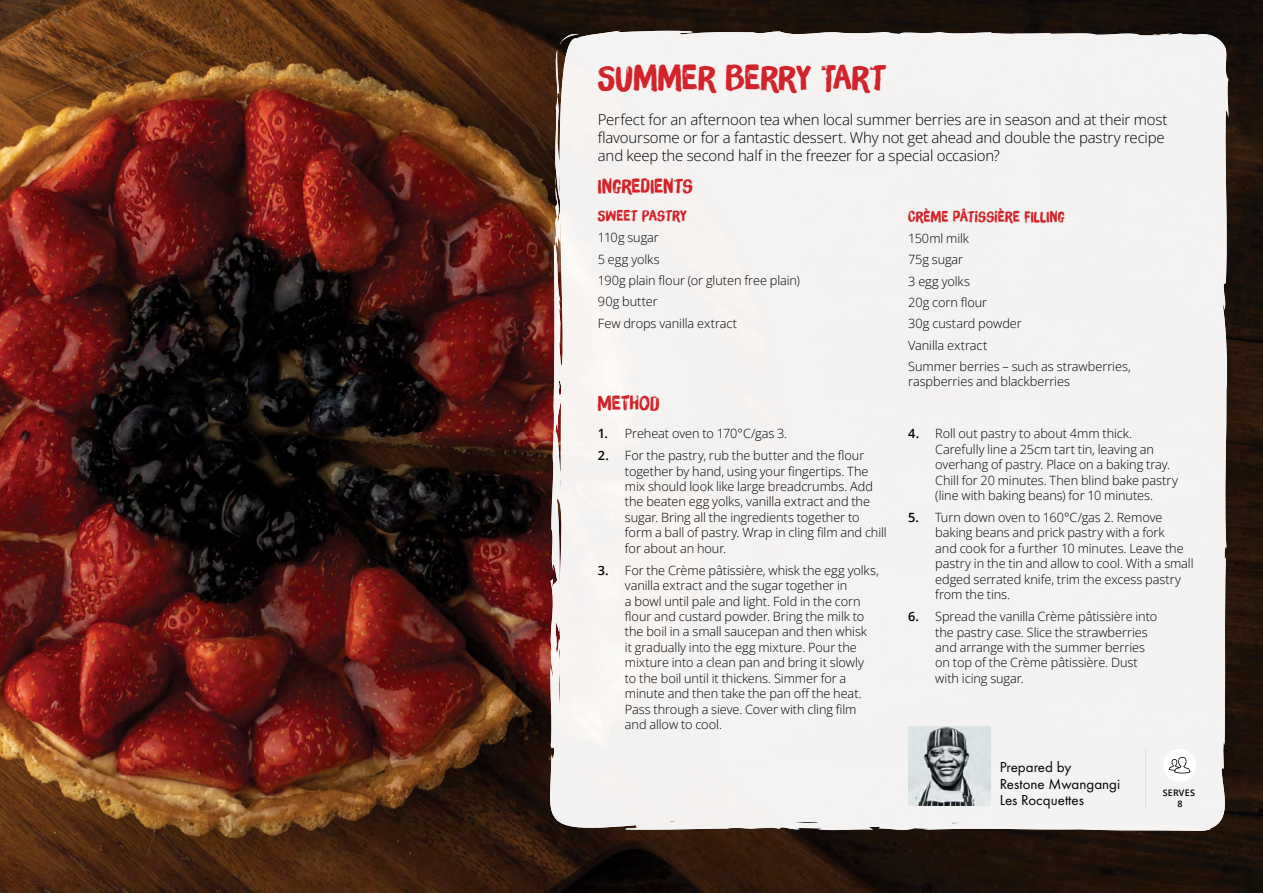
<style>
.page{position:relative;width:1263px;height:893px;background:#fff}
.page>*{position:absolute;margin:0;border:0;box-sizing:border-box;transform-origin:0 0}
.t1{font:34.5px "Brush Up";letter-spacing:.01em;color:#d2232a}
.t2{font:19.5px "Brush Up";letter-spacing:.015em;color:#d2232a}
.t3{font:15px/18px "Open Sans";letter-spacing:-.01em;color:#000}
.t4{font:15px/16.5px "Futura T";color:#000}
.t5{font:15px "Brush Up";letter-spacing:.015em;color:#d2232a}
.t6{font:12.75px/15.5px "Open Sans";letter-spacing:-.005em;color:#000}
.t7{font:600 9px/10.5px "Open Sans";letter-spacing:.02em;color:#000;text-align:center}
.s1{font-weight:600}
</style>
<div class="page">
<img style="left:0;top:0;width:1263px;height:893px">
<img style="left:553px;top:50px;width:1px;height:150px">
<div style="left:554px;top:31px;width:520px;height:266px;background:#f4f3f2"></div>
<div style="left:1074px;top:33px;width:155px;height:424px;background:#f4f2f2"></div>
<div style="left:551px;top:297px;width:523px;height:267px;background:#f4f3f2"></div>
<div style="left:1074px;top:457px;width:160px;height:374px;background:#f4f2f2"></div>
<div style="left:540px;top:564px;width:534px;height:266px;background:#f4f3f2"></div>
<hr style="left:1145px;top:749px;width:1px;height:58px;background:#dcddde">
<div style="left:1164px;top:749px;width:31px;height:32px;background:#fff;border-radius:50%"></div>
<div style="left:1163px;top:749px;width:33px;height:32px;border:1px solid #fff;border-radius:50%"></div>
<svg style="left:1168px;top:757px;width:23px;height:16px"></svg>
<img style="left:908px;top:726px;width:82px;height:79px">
<h1 class="t1" style="left:598px;top:57px;width:290px">SUMMER BERRY TART</h1>
<p class="t3" style="left:598px;top:111px;width:571px">Perfect for an afternoon tea when local summer berries are in season and at their most flavoursome or for a fantastic dessert. Why not get ahead and double the pastry recipe and keep the second half in the freezer for a special occasion?</p>
<h2 class="t2" style="left:598px;top:175px;width:96px">INGREDIENTS</h2>
<p class="t5" style="left:598px;top:207px;width:90px">SWEET PASTRY</p>
<p class="t6" style="left:598px;top:227px;width:204px;line-height:21.5px">110g sugar<br>5 egg yolks<br>190g plain flour (or gluten free plain)<br>90g butter<br>Few drops vanilla extract</p>
<h2 class="t2" style="left:598px;top:391px;width:63px">METHOD</h2>
<p class="t6" style="left:598px;top:426px;width:191px"><span class="s1">1.</span> Preheat oven to 170°C/gas 3.</p>
<p class="t6" style="left:625px;top:447px;width:263px;text-indent:-27px"><span class="s1">2.</span> For the pastry, rub the butter and the flour together by hand, using your fingertips. The mix should look like large breadcrumbs. Add the beaten egg yolks, vanilla extract and the sugar. Bring all the ingredients together to form a ball of pastry. Wrap in cling film and chill for about an hour.</p>
<p class="t6" style="left:625px;top:562px;width:255px;text-indent:-27px"><span class="s1">3.</span> For the Crème pâtissière, whisk the egg yolks, vanilla extract and the sugar together in<br>a bowl until pale and light. Fold in the corn flour and custard powder. Bring the milk to the boil in a small saucepan and then whisk<br>it gradually into the egg mixture. Pour the mixture into a clean pan and bring it slowly to the boil until it thickens. Simmer for a minute and then take the pan off the heat.<br>Pass through a sieve. Cover with cling film and allow to cool.</p>
<p class="t5" style="left:908px;top:207px;width:158px">CRÈME PÂTISSIÈRE FILLING</p>
<p class="t6" style="left:908px;top:227px;width:224px;line-height:21.5px">150ml milk<br>75g sugar<br>3 egg yolks<br>20g corn flour<br>30g custard powder<br>Vanilla extract<br>Summer berries – such as strawberries,</p>
<p class="t6" style="left:908px;top:374px;width:163px">raspberries and blackberries</p>
<p class="t6" style="left:935px;top:426px;width:244px;text-indent:-27px"><span class="s1">4.</span> Roll out pastry to about 4mm thick.<br>Carefully line a 25cm tart tin, leaving an overhang of pastry. Place on a baking tray.<br>Chill for 20 minutes. Then blind bake pastry (line with baking beans) for 10 minutes.</p>
<p class="t6" style="left:935px;top:509px;width:260px;text-indent:-27px"><span class="s1">5.</span> Turn down oven to 160°C/gas 2. Remove baking beans and prick pastry with a fork<br>and cook for a further 10 minutes. Leave the pastry in the tin and allow to cool. With a small edged serrated knife, trim the excess pastry from the tins.</p>
<p class="t6" style="left:935px;top:608px;width:224px;text-indent:-27px"><span class="s1">6.</span> Spread the vanilla Crème pâtissière into the pastry case. Slice the strawberries and arrange with the summer berries on top of the Crème pâtissière. Dust with icing sugar.</p>
<p class="t4" style="left:1000px;top:759px;width:122px">Prepared by<br>Restone Mwangangi<br>Les Rocquettes</p>
<p class="t7" style="left:1163px;top:788px;width:34px">SERVES<br>8</p>
</div>
